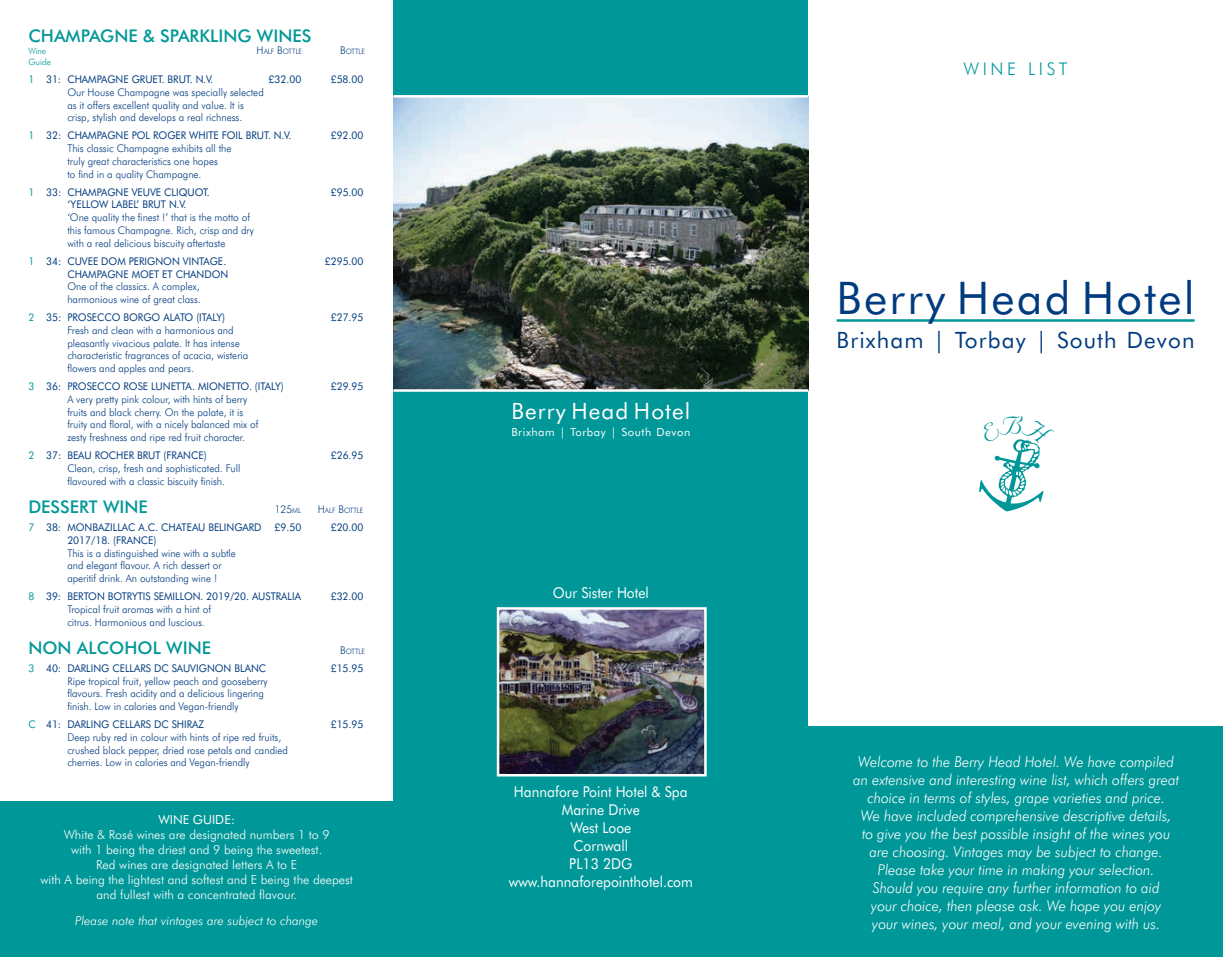
<style>
.page{position:relative;width:1223px;height:957px;background:#fff}
.page>*{position:absolute;margin:0;border:0;box-sizing:border-box;transform-origin:0 0}
.t1{font:45px "Futura BT";letter-spacing:.05em;color:#013b7f}
.t2{font:22.5px "Futura BT";letter-spacing:.05em;color:#013b7f}
.t3{font:22.5px "Futura BT";letter-spacing:.05em;color:#fff}
.t4{font:500 17.5px "Futura BT";color:#009798}
.t5{font:300 17.5px "Futura BT";letter-spacing:.2em;color:#009798}
.t6{font:italic 300 15px/18px "Futura BT";color:#fff;text-align:center;scale:.95 1}
.t7{font:15px/18px "Futura BT";color:#fff;text-align:center;scale:.92 1}
.t8{font:300 12.5px/15px "Futura BT";color:#fff;text-align:center}
.t9{font:italic 300 12.5px "Futura BT";color:#fff}
.t10{font:12.5px "Futura BT";color:#fff}
.t11{font:11.25px "Futura BT";letter-spacing:.05em;color:#fff}
.t12{font:300 10.62px/12.8px "Futura BT";color:#013b7f;scale:.95 1}
.t13{font:10.62px "Futura BT";color:#013b7f;scale:.95 1}
.t14{font:300 10.62px "Futura BT";color:#013b7f;scale:.95 1}
.t15{font:300 8.75px "Futura BT";color:#009798}
.t16{font:300 8.75px "Futura BT";color:#009798;scale:.95 1}
.t17{font:300 7.38px "Futura BT";color:#013b7f;scale:.95 1}
.s1{font-size:10.62px}
.s2{color:#009798}
.s3{font-size:7.38px}
</style>
<div class="page">
<div style="left:780px;top:726px;width:442px;height:231px;background:#009798"></div>
<div style="left:0;top:801px;width:422px;height:156px;background:#009798"></div>
<div style="left:393px;top:0;width:415px;height:957px;background:#009798"></div>
<img style="left:393px;top:98px;width:415px;height:291px">
<hr style="left:393px;top:95px;width:415px;height:3px;background:#fff">
<hr style="left:393px;top:389px;width:415px;height:3px;background:#fff">
<img style="left:500px;top:610px;width:203px;height:163px">
<div style="left:497px;top:607px;width:209px;height:169px;border:2px solid #fff"></div>
<hr style="left:836px;top:319px;width:358px;height:3px;background:#009798">
<svg style="left:979px;top:439px;width:65px;height:72px"></svg>
<h3 class="t4" style="left:28px;top:25px;width:284px">CHAMPAGNE &amp; SPARKLING WINES</h3>
<p class="t16" style="left:28px;top:46px;width:20px">Wine</p>
<p class="t17" style="left:257px;top:47px;width:49px"><span class="s1">H</span>ALF <span class="s1">B</span>OTTLE</p>
<p class="t17" style="left:340px;top:47px;width:28px"><span class="s1">B</span>OTTLE</p>
<p class="t15" style="left:28px;top:57px;width:24px">Guide</p>
<p class="t13" style="left:28px;top:73px;width:196px"><span class="s2">1</span> 31: CHAMPAGNE GRUET. BRUT. N.V.</p>
<p class="t13" style="left:268px;top:73px;width:36px">£32.00</p>
<p class="t13" style="left:331px;top:73px;width:36px">£58.00</p>
<p class="t12" style="left:67px;top:86px;width:208px">Our House Champagne was specially selected as it offers excellent quality and value. It is crisp, stylish and develops a real richness.</p>
<p class="t13" style="left:28px;top:129px;width:278px"><span class="s2">1</span> 32: CHAMPAGNE POL ROGER WHITE FOIL BRUT. N.V.</p>
<p class="t13" style="left:331px;top:129px;width:36px">£92.00</p>
<p class="t12" style="left:67px;top:142px;width:174px">This classic Champagne exhibits all the truly great characteristics one hopes<br>to find in a quality Champagne.</p>
<p class="t13" style="left:28px;top:185px;width:192px"><span class="s2">1</span> 33: CHAMPAGNE VEUVE CLIQUOT.</p>
<p class="t13" style="left:331px;top:185px;width:36px">£95.00</p>
<p class="t13" style="left:67px;top:198px;width:127px">‘YELLOW LABEL’ BRUT N.V.</p>
<p class="t12" style="left:67px;top:211px;width:198px">‘One quality the finest !’ that is the motto of this famous Champagne. Rich, crisp and dry with a real delicious biscuity aftertaste</p>
<p class="t13" style="left:28px;top:254px;width:210px"><span class="s2">1</span> 34: CUVEE DOM PERIGNON VINTAGE.</p>
<p class="t13" style="left:325px;top:254px;width:42px">£295.00</p>
<p class="t13" style="left:67px;top:267px;width:171px">CHAMPAGNE MOET ET CHANDON</p>
<p class="t12" style="left:67px;top:280px;width:142px">One of the classics. A complex, harmonious wine of great class.</p>
<p class="t13" style="left:28px;top:311px;width:209px"><span class="s2">2</span> 35: PROSECCO BORGO ALATO (ITALY)</p>
<p class="t13" style="left:331px;top:311px;width:36px">£27.95</p>
<p class="t12" style="left:67px;top:324px;width:192px">Fresh and clean with a harmonious and pleasantly vivacious palate. It has intense characteristic fragrances of acacia, wisteria flowers and apples and pears.</p>
<p class="t13" style="left:28px;top:380px;width:270px"><span class="s2">3</span> 36: PROSECCO ROSE LUNETTA. MIONETTO. (ITALY)</p>
<p class="t13" style="left:331px;top:380px;width:36px">£29.95</p>
<p class="t12" style="left:67px;top:393px;width:203px">A very pretty pink colour, with hints of berry fruits and black cherry. On the palate, it is fruity and floral, with a nicely balanced mix of zesty freshness and ripe red fruit character.</p>
<p class="t13" style="left:28px;top:449px;width:189px"><span class="s2">2</span> 37: BEAU ROCHER BRUT (FRANCE)</p>
<p class="t13" style="left:331px;top:449px;width:36px">£26.95</p>
<p class="t12" style="left:67px;top:462px;width:184px">Clean, crisp, fresh and sophisticated. Full flavoured with a classic biscuity finish.</p>
<h3 class="t4" style="left:28px;top:496px;width:121px">DESSERT WINE</h3>
<p class="t14" style="left:275px;top:503px;width:29px">125<span class="s3">ML</span></p>
<p class="t17" style="left:318px;top:506px;width:49px"><span class="s1">H</span>ALF <span class="s1">B</span>OTTLE</p>
<p class="t13" style="left:28px;top:521px;width:289px"><span class="s2">7</span> 38: MONBAZILLAC A.C. CHATEAU BELINGARD £9.50</p>
<p class="t13" style="left:331px;top:521px;width:36px">£20.00</p>
<p class="t13" style="left:67px;top:533px;width:95px">2017/18. (FRANCE)</p>
<p class="t12" style="left:67px;top:546px;width:179px">This is a distinguished wine with a subtle and elegant flavour. A rich dessert or aperitif drink. An outstanding wine !</p>
<p class="t13" style="left:28px;top:590px;width:288px"><span class="s2">8</span> 39: BERTON BOTRYTIS SEMILLON. 2019/20. AUSTRALIA</p>
<p class="t13" style="left:331px;top:590px;width:36px">£32.00</p>
<p class="t12" style="left:67px;top:602px;width:153px">Tropical fruit aromas with a hint of citrus. Harmonious and luscious.</p>
<h3 class="t4" style="left:28px;top:637px;width:184px">NON ALCOHOL WINE</h3>
<p class="t17" style="left:340px;top:646px;width:28px"><span class="s1">B</span>OTTLE</p>
<p class="t13" style="left:28px;top:661px;width:252px"><span class="s2">3</span> 40: DARLING CELLARS DC SAUVIGNON BLANC</p>
<p class="t13" style="left:331px;top:661px;width:36px">£15.95</p>
<p class="t12" style="left:67px;top:674px;width:212px">Ripe tropical fruit, yellow peach and gooseberry flavours. Fresh acidity and a delicious lingering finish. Low in calories and Vegan-friendly</p>
<p class="t13" style="left:28px;top:718px;width:187px"><span class="s2">C</span> 41: DARLING CELLARS DC SHIRAZ</p>
<p class="t13" style="left:331px;top:718px;width:36px">£15.95</p>
<p class="t12" style="left:67px;top:730px;width:234px">Deep ruby red in colour with hints of ripe red fruits, crushed black pepper, dried rose petals and candied cherries. Low in calories and Vegan-friendly</p>
<p class="t10" style="left:158px;top:812px;width:78px">WINE GUIDE:</p>
<p class="t8" style="left:40px;top:827px;width:314px">White &amp; Rosé wines are designated numbers 1 to 9<br>with 1 being the driest and 9 being the sweetest.<br>Red wines are designated letters A to E<br>with A being the lightest and softest and E being the deepest and fullest with a concentrated flavour.</p>
<p class="t9" style="left:75px;top:912px;width:245px">Please note that vintages are subject to change</p>
<h2 class="t3" style="left:511px;top:397px;width:180px">Berry Head Hotel</h2>
<p class="t11" style="left:511px;top:425px;width:180px">Brixham | Torbay | South Devon</p>
<h3 class="t7" style="left:553px;top:583px;width:106px">Our Sister Hotel</h3>
<h3 class="t7" style="left:509px;top:782px;width:201px">Hannafore Point Hotel &amp; Spa<br>Marine Drive<br>West Looe<br>Cornwall<br>PL13 2DG www.hannaforepointhotel.com</h3>
<h3 class="t5" style="left:963px;top:58px;width:105px">WINE LIST</h3>
<h1 class="t1" style="left:836px;top:271px;width:359px">Berry Head Hotel</h1>
<h2 class="t2" style="left:836px;top:327px;width:359px">Brixham | Torbay | South Devon</h2>
<p class="t6" style="left:853px;top:752px;width:345px">Welcome to the Berry Head Hotel. We have compiled an extensive and interesting wine list, which offers great choice in terms of styles, grape varieties and price.<br>We have included comprehensive descriptive details,<br>to give you the best possible insight of the wines you are choosing. Vintages may be subject to change.<br>Please take your time in making your selection.<br>Should you require any further information to aid<br>your choice, then please ask. We hope you enjoy<br>your wines, your meal, and your evening with us.</p>
</div>
